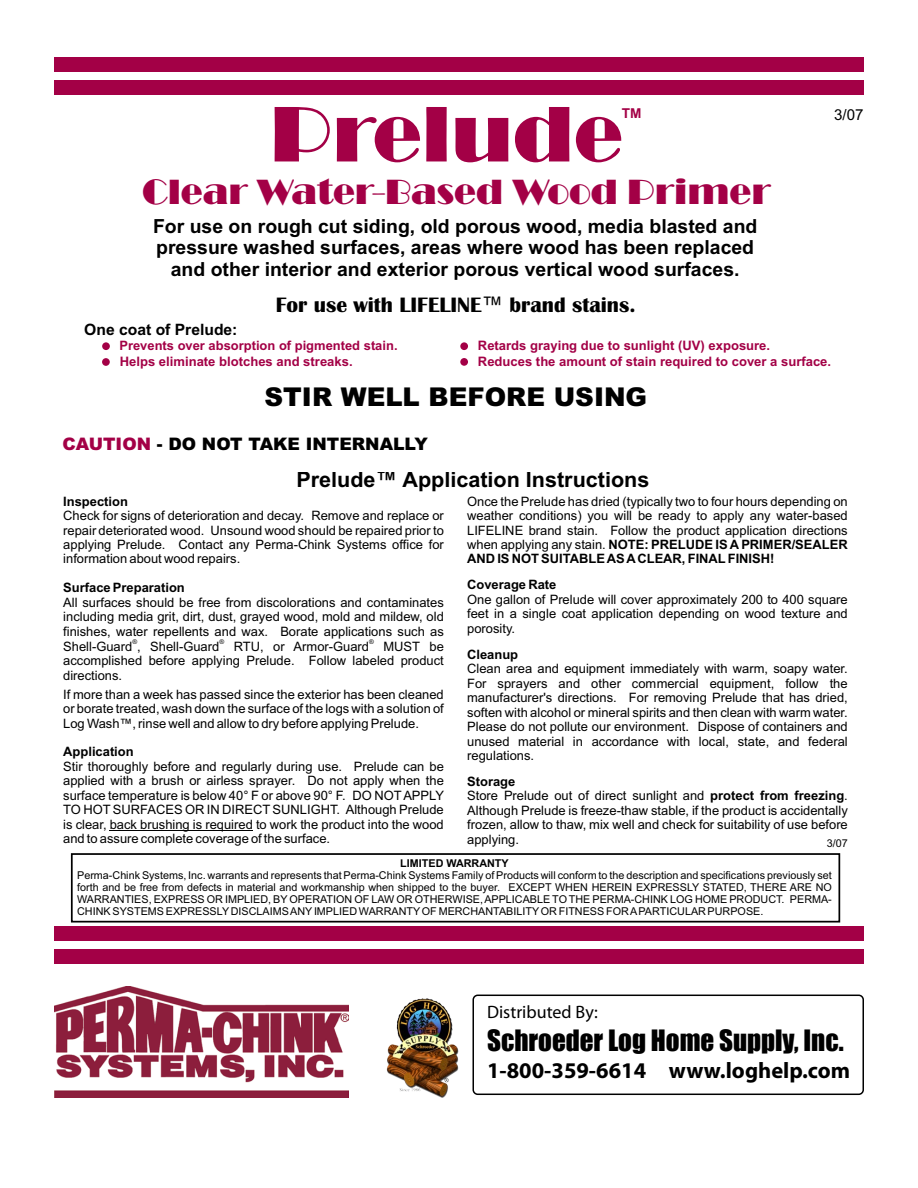
<style>
.page{position:relative;width:918px;height:1188px;background:#fff}
.page>*{position:absolute;margin:0;border:0;box-sizing:border-box;transform-origin:0 0}
.t1{font:81.75px "Broadway";color:#a30046}
.t2{font:36.45px "Broadway";color:#a30046}
.t3{font:27px "Impact";color:#000}
.t4{font:900 25.95px "Arial";color:#000}
.t5{font:700 22.5px "Myriad Pro";color:#000}
.t6{font:700 21.6px "Arial";color:#000}
.t7{font:700 21.6px "Britannic";color:#000}
.t8{font:700 19.35px/21.8px "Arial";color:#000;text-align:center}
.t9{font:18px "Myriad Pro";color:#000}
.t10{font:900 17.25px "Arial";color:#000}
.t11{font:700 15.6px "Arial";color:#000}
.t12{font:15.15px "Arial";color:#000}
.t13{font:700 15px/18.5px "Arial";color:#000}
.t14{font:700 13.65px "Arial";color:#a30046}
.t15{font:700 13.05px "Arial";color:#a30046}
.t16{font:12.9px/14.4px "Arial";color:#000}
.t17{font:700 12.9px "Arial";color:#a30046}
.t18{font:700 12.9px "Arial";color:#000}
.t19{font:10.8px/12px "Arial";color:#000}
.t20{font:6.45px "Arial";color:#000}
.s1{font-family:"Arial";font-weight:400}
.s2{color:#a30046}
.s3{font-weight:700}
</style>
<div class="page">
<div style="left:54px;top:57px;width:810px;height:15px;background:#a30046"></div>
<div style="left:54px;top:80px;width:810px;height:15px;background:#a30046"></div>
<div style="left:460px;top:358px;width:8px;height:8px;background:#a30046;border-radius:50%"></div>
<div style="left:460px;top:342px;width:8px;height:8px;background:#a30046;border-radius:50%"></div>
<div style="left:102px;top:342px;width:8px;height:8px;background:#a30046;border-radius:50%"></div>
<div style="left:102px;top:358px;width:8px;height:8px;background:#a30046;border-radius:50%"></div>
<div style="left:54px;top:926px;width:809px;height:15px;background:#a30046"></div>
<div style="left:54px;top:949px;width:809px;height:14px;background:#a30046"></div>
<div style="left:71px;top:853px;width:769px;height:70px;border:2px solid #000"></div>
<hr style="left:110px;top:830px;width:143px;height:1px;background:#000">
<div style="left:472px;top:995px;width:392px;height:100px;border:2px solid #000;border-radius:4px"></div>
<img style="left:386px;top:998px;width:73px;height:99px">
<img style="left:54px;top:986px;width:295px;height:111px">
<p class="t1" style="left:270px;top:80px;width:354px">Prelude</p>
<p class="t14" style="left:622px;top:104px;width:21px">TM</p>
<p class="t2" style="left:142px;top:168px;width:630px">Clear Water-Based Wood Primer</p>
<p class="t8" style="left:153px;top:217px;width:606px">For use on rough cut siding, old porous wood, media blasted and pressure washed surfaces, areas where wood has been replaced and other interior and exterior porous vertical wood surfaces.</p>
<p class="t7" style="left:276px;top:290px;width:361px">For use with LIFELINE<span class="s1">™</span> brand stains.</p>
<p class="t12" style="left:834px;top:105px;width:31px">3/07</p>
<p class="t11" style="left:84px;top:319px;width:155px">One coat of Prelude:</p>
<p class="t17" style="left:119px;top:337px;width:280px">Prevents over absorption of pigmented stain.</p>
<p class="t15" style="left:478px;top:337px;width:294px">Retards graying due to sunlight (UV) exposure.</p>
<p class="t15" style="left:120px;top:353px;width:234px">Helps eliminate blotches and streaks.</p>
<p class="t15" style="left:478px;top:353px;width:355px">Reduces the amount of stain required to cover a surface.</p>
<p class="t4" style="left:265px;top:380px;width:384px">STIR WELL BEFORE USING</p>
<p class="t10" style="left:63px;top:432px;width:367px"><span class="s2">CAUTION</span> - DO NOT TAKE INTERNALLY</p>
<p class="t6" style="left:297px;top:466px;width:354px">Prelude™ Application Instructions</p>
<p class="t13" style="left:613px;top:474px;width:104px">Colorado<br>Minnesota<br>Montana<br>Sevierville, TN</p>
<p class="t6" style="left:370px;top:477px;width:172px">Made in the USA</p>
<p class="t13" style="left:747px;top:492px;width:108px;text-align:justify">1-877-244-6548<br>1-800-479-7090<br>1-865-774-3307</p>
<p class="t16" style="left:467px;top:495px;width:382px;text-align:justify">Once the Prelude has dried (typically two to four hours depending on weather conditions) you will be ready to apply any water-based LIFELINE brand stain. Follow the product application directions when applying any stain. <span class="s3">NOTE: PRELUDE IS A PRIMER/SEALER AND IS NOT SUITABLE AS ACLEAR, FINALFINISH!</span></p>
<p class="t16" style="left:467px;top:579px;width:382px"><span class="s3">Coverage Rate<br></span>One gallon of Prelude will cover approximately 200 to 400 square feet in a single coat application depending on wood texture and porosity.</p>
<p class="t16" style="left:467px;top:648px;width:382px"><span class="s3">Cleanup<br></span>Clean area and equipment immediately with warm, soapy water.<br>For sprayers and other commercial equipment, follow the manufacturer's directions. For removing Prelude that has dried, soften with alcohol or mineral spirits and then clean with warm water.<br>Please do not pollute our environment. Dispose of containers and unused material in accordance with local, state, and federal regulations.</p>
<p class="t16" style="left:467px;top:776px;width:382px"><span class="s3">Storage<br></span>Store Prelude out of direct sunlight and <span class="s3">protect from freezing</span>.<br>Although Prelude is freeze-thaw stable, if the product is accidentally frozen, allow to thaw, mix well and check for suitability of use before applying.</p>
<p class="t16" style="left:63px;top:495px;width:382px"><span class="s3">Inspection<br></span>Check for signs of deterioration and decay. Remove and replace or repair deteriorated wood. Unsound wood should be repaired prior to applying Prelude. Contact any Perma-Chink Systems office for information about wood repairs.</p>
<p class="t16" style="left:63px;top:582px;width:382px"><span class="s3">Surface Preparation<br></span>All surfaces should be free from discolorations and contaminates including media grit, dirt, dust, grayed wood, mold and mildew, old finishes, water repellents and wax. Borate applications such as</p>
<p class="t20" style="left:132px;top:638px;width:6px">®</p>
<p class="t20" style="left:219px;top:638px;width:6px">®</p>
<p class="t20" style="left:369px;top:638px;width:6px">®</p>
<p class="t16" style="left:63px;top:640px;width:382px;text-align:justify">Shell-Guard , Shell-Guard RTU, or Armor-Guard MUST be accomplished before applying Prelude. Follow labeled product directions.</p>
<p class="t16" style="left:63px;top:688px;width:382px;text-align:justify">If more than a week has passed since the exterior has been cleaned or borate treated, wash down the surface of the logs with a solution of Log Wash™, rinse well and allow to dry before applying Prelude.</p>
<p class="t16" style="left:63px;top:746px;width:382px"><span class="s3">Application<br></span>Stir thoroughly before and regularly during use. Prelude can be applied with a brush or airless sprayer. Do not apply when the surface temperature is below 40° F or above 90° F. DO NOTAPPLY TO HOT SURFACES OR IN DIRECT SUNLIGHT. Although Prelude is clear, back brushing is required to work the product into the wood and to assure complete coverage of the surface.</p>
<p class="t19" style="left:827px;top:838px;width:22px">3/07</p>
<p class="t19" style="left:77px;top:858px;width:756px;text-indent:323px"><span class="s3">LIMITED WARRANTY<br></span>Perma-Chink Systems, Inc. warrants and represents that Perma-Chink Systems Family of Products will conform to the description and specifications previously set forth and be free from defects in material and workmanship when shipped to the buyer. EXCEPT WHEN HEREIN EXPRESSLY STATED, THERE ARE NO WARRANTIES, EXPRESS OR IMPLIED, BY OPERATION OF LAW OR OTHERWISE, APPLICABLE TO THE PERMA-CHINK LOG HOME PRODUCT. PERMA-CHINK SYSTEMS EXPRESSLY DISCLAIMS ANY IMPLIED WARRANTY OF MERCHANTABILITY OR FITNESS FOR APARTICULAR PURPOSE.</p>
<p class="t6" style="left:297px;top:868px;width:354px">Prelude™ Application Instructions</p>
<p class="t18" style="left:63px;top:895px;width:66px">Inspection</p>
<p class="t16" style="left:467px;top:897px;width:382px">Once the Prelude has dried (typically two to four hours depending on</p>
<p class="t9" style="left:487px;top:1001px;width:112px">Distributed By:</p>
<p class="t3" style="left:487px;top:1019px;width:358px">Schroeder Log Home Supply, Inc.</p>
<p class="t5" style="left:487px;top:1055px;width:365px">1-800-359-6614 www.loghelp.com</p>
<p class="t16" style="left:467px;top:1024px;width:49px">porosity.</p>
<p class="t16" style="left:467px;top:1065px;width:382px">Clean area and equipment immediately with warm, soapy water.</p>
</div>
